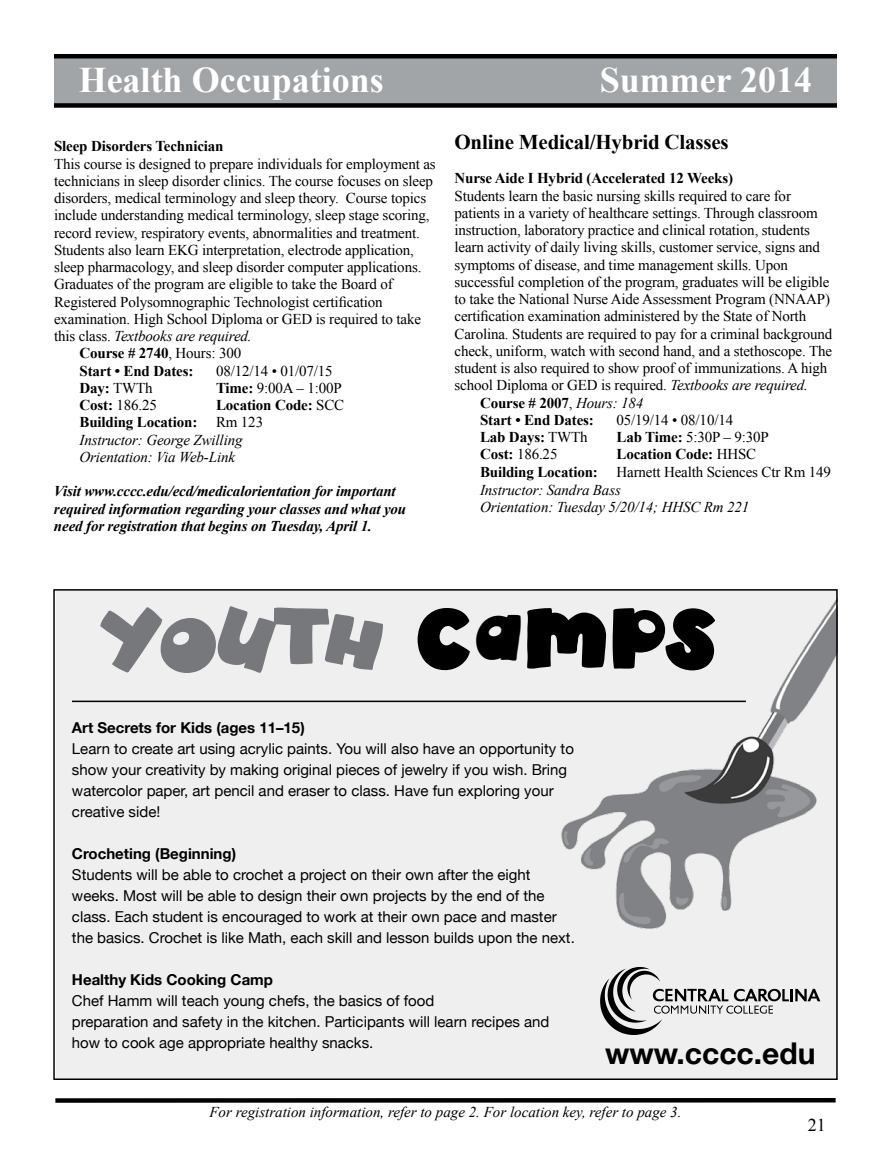
<style>
.page{position:relative;width:891px;height:1161px;background:#fff}
.page>*{position:absolute;margin:0;border:0;box-sizing:border-box;transform-origin:0 0}
.t1{font:60.75px "aka Dylan Plain";color:#000}
.t2{font:58.65px "aka Dylan Plain";color:#77787b}
.t3{font:700 36px "Times New Roman";color:#fff}
.t4{font:700 30px "Helvetica Neue";color:#000}
.t5{font:700 21px "Times New Roman";letter-spacing:-.01em;color:#000}
.t6{font:18px "Times New Roman";color:#000}
.t7{font:15px "Times New Roman";letter-spacing:-.01em;color:#000}
.t8{font:15px/21px "Helvetica Neue";color:#000}
.t9{font:italic 15px/17.2px "Times New Roman";letter-spacing:-.01em;color:#000}
.t10{font:700 15px "Times New Roman";letter-spacing:-.01em;color:#000}
.t11{font:italic 700 15px/17.2px "Times New Roman";letter-spacing:-.01em;color:#000}
.t12{font:700 15px "Helvetica Neue";color:#000}
.s1{font-style:normal}
.s2{font-weight:400}
.s3{font-weight:700}
.s4{font-weight:700;font-style:normal}
.s5{font-style:italic}
.s6{font-weight:400;font-style:italic}
.s7{font-size:55.8px;color:#77787b}
.s8{font-size:56.25px;color:#77787b}
.s9{font-size:45px}
</style>
<div class="page">
<div style="left:55px;top:1098px;width:781px;height:5px;background:#000"></div>
<div style="left:54px;top:54px;width:783px;height:50px;background:#a2a5a7"></div>
<hr style="left:54px;top:54px;width:783px;height:4px;background:#000">
<div style="left:54px;top:103px;width:783px;height:5px;background:#000"></div>
<div style="left:56px;top:589px;width:782px;height:491px;background:#efeff0"></div>
<img style="left:543px;top:600px;width:293px;height:329px">
<svg style="left:600px;top:967px;width:220px;height:68px"></svg>
<hr style="left:72px;top:701px;width:674px;height:1px;background:#000">
<h3 class="t3" style="left:79px;top:55px;width:307px">Health Occupations</h3>
<h3 class="t3" style="left:600px;top:55px;width:214px">Summer 2014</h3>
<p class="t10" style="left:54px;top:136px;width:171px">Sleep Disorders Technician</p>
<p class="t7" style="left:54px;top:154px;width:383px">This course is designed to prepare individuals for employment as</p>
<p class="t7" style="left:54px;top:171px;width:381px">technicians in sleep disorder clinics. The course focuses on sleep</p>
<p class="t7" style="left:54px;top:188px;width:374px">disorders, medical terminology and sleep theory. Course topics</p>
<p class="t7" style="left:54px;top:205px;width:377px">include understanding medical terminology, sleep stage scoring,</p>
<p class="t7" style="left:54px;top:223px;width:367px">record review, respiratory events, abnormalities and treatment.</p>
<p class="t7" style="left:54px;top:240px;width:361px">Students also learn EKG interpretation, electrode application,</p>
<p class="t7" style="left:54px;top:257px;width:369px">sleep pharmacology, and sleep disorder computer applications.</p>
<p class="t7" style="left:54px;top:274px;width:340px">Graduates of the program are eligible to take the Board of</p>
<p class="t7" style="left:54px;top:292px;width:330px">Registered Polysomnographic Technologist certification</p>
<p class="t7" style="left:54px;top:309px;width:369px">examination. High School Diploma or GED is required to take</p>
<p class="t9" style="left:54px;top:327px;width:199px"><span class="s1">this class.</span> Textbooks are required.</p>
<p class="t10" style="left:80px;top:343px;width:163px">Course # 2740<span class="s2">, Hours: 300</span></p>
<p class="t10" style="left:80px;top:360px;width:115px">Start • End Dates:</p>
<p class="t7" style="left:216px;top:361px;width:118px">08/12/14 • 01/07/15</p>
<p class="t10" style="left:80px;top:378px;width:75px">Day: <span class="s2">TWTh</span></p>
<p class="t7" style="left:216px;top:378px;width:127px"><span class="s3">Time:</span> 9:00A – 1:00P</p>
<p class="t7" style="left:80px;top:395px;width:79px"><span class="s3">Cost:</span> 186.25</p>
<p class="t9" style="left:79px;top:396px;width:266px;text-indent:137px"><span class="s4">Location Code:</span> <span class="s1">SCC<br></span><span class="s4">Building Location:</span> <span class="s1">Rm 123<br></span>Instructor: George Zwilling<br>Orientation: Via Web-Link</p>
<p class="t11" style="left:54px;top:482px;width:354px">Visit www.cccc.edu/ecd/medicalorientation for important required information regarding your classes and what you need for registration that begins on Tuesday, April 1.</p>
<h3 class="t5" style="left:454px;top:128px;width:276px">Online Medical/Hybrid Classes</h3>
<p class="t10" style="left:454px;top:168px;width:280px">Nurse Aide I Hybrid (Accelerated 12 Weeks)</p>
<p class="t7" style="left:454px;top:185px;width:338px">Students learn the basic nursing skills required to care for</p>
<p class="t7" style="left:454px;top:203px;width:365px">patients in a variety of healthcare settings. Through classroom</p>
<p class="t7" style="left:454px;top:220px;width:357px">instruction, laboratory practice and clinical rotation, students</p>
<p class="t7" style="left:454px;top:237px;width:367px">learn activity of daily living skills, customer service, signs and</p>
<p class="t7" style="left:454px;top:254px;width:335px">symptoms of disease, and time management skills. Upon</p>
<p class="t7" style="left:454px;top:272px;width:377px">successful completion of the program, graduates will be eligible</p>
<p class="t7" style="left:454px;top:289px;width:377px">to take the National Nurse Aide Assessment Program (NNAAP)</p>
<p class="t7" style="left:454px;top:306px;width:353px">certification examination administered by the State of North</p>
<p class="t7" style="left:454px;top:323px;width:379px">Carolina. Students are required to pay for a criminal background</p>
<p class="t7" style="left:454px;top:341px;width:379px">check, uniform, watch with second hand, and a stethoscope. The</p>
<p class="t7" style="left:454px;top:358px;width:374px">student is also required to show proof of immunizations. A high</p>
<p class="t7" style="left:454px;top:375px;width:355px">school Diploma or GED is required. <span class="s5">Textbooks are required.</span></p>
<p class="t10" style="left:480px;top:392px;width:165px">Course # 2007<span class="s2">,</span> <span class="s6">Hours: 184</span></p>
<p class="t10" style="left:480px;top:409px;width:115px">Start • End Dates:</p>
<p class="t7" style="left:616px;top:410px;width:118px">05/19/14 • 08/10/14</p>
<p class="t10" style="left:480px;top:427px;width:109px">Lab Days: <span class="s2">TWTh</span></p>
<p class="t7" style="left:616px;top:427px;width:154px"><span class="s3">Lab Time:</span> 5:30P – 9:30P</p>
<p class="t7" style="left:480px;top:444px;width:79px"><span class="s3">Cost:</span> 186.25</p>
<p class="t9" style="left:480px;top:445px;width:353px;text-indent:136px"><span class="s4">Location Code:</span> <span class="s1">HHSC<br></span><span class="s4">Building Location:</span> <span class="s1">Harnett Health Sciences Ctr Rm 149<br></span>Instructor: Sandra Bass<br>Orientation: Tuesday 5/20/14; HHSC Rm 221</p>
<h2 class="t2" style="left:100px;top:597px;width:118px">Y<sub>o</sub></h2>
<h1 class="t1" style="left:274px;top:597px;width:443px"><span class="s7">t</span><span class="s8">h</span> C<span class="s9">a</span>mpS</h1>
<p class="t12" style="left:72px;top:718px;width:234px">Art Secrets for Kids (ages 11–15)</p>
<p class="t8" style="left:72px;top:738px;width:504px">Learn to create art using acrylic paints. You will also have an opportunity to show your creativity by making original pieces of jewelry if you wish. Bring watercolor paper, art pencil and eraser to class. Have fun exploring your creative side!</p>
<p class="t12" style="left:72px;top:844px;width:166px">Crocheting (Beginning)</p>
<p class="t8" style="left:72px;top:864px;width:504px">Students will be able to crochet a project on their own after the eight weeks. Most will be able to design their own projects by the end of the class. Each student is encouraged to work at their own pace and master the basics. Crochet is like Math, each skill and lesson builds upon the next.</p>
<p class="t12" style="left:72px;top:970px;width:203px">Healthy Kids Cooking Camp</p>
<p class="t8" style="left:72px;top:990px;width:479px">Chef Hamm will teach young chefs, the basics of food<br>preparation and safety in the kitchen. Participants will learn recipes and how to cook age appropriate healthy snacks.</p>
<h3 class="t4" style="left:605px;top:1035px;width:212px">www.cccc.edu</h3>
<p class="t9" style="left:209px;top:1103px;width:474px">For registration information, refer to page 2. For location key, refer to page 3.</p>
<p class="t6" style="left:808px;top:1113px;width:19px">21</p>
</div>
